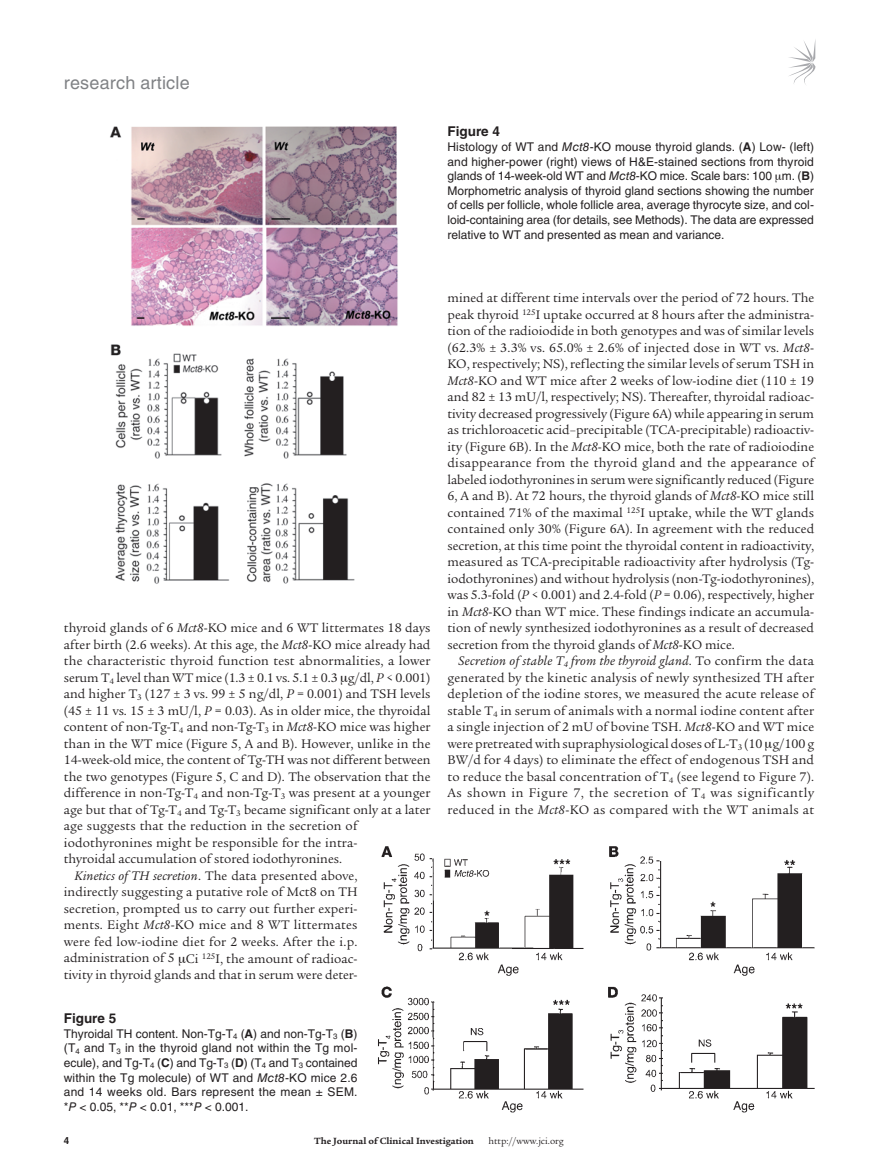
<style>
.page{position:relative;width:878px;height:1174px;background:#fff}
.page>*{position:absolute;margin:0;border:0;box-sizing:border-box;transform-origin:0 0}
.t1{font:18px "Helvetica LT Std";letter-spacing:.01em;color:#808285}
.t2{font:13.5px/16.5px "Legacy Serif Std";letter-spacing:.005em;color:#231f20;text-align:justify}
.t3{font:700 13.5px "Helvetica LT Std";color:#231f20}
.t4{font:12px/14.7px "Helvetica LT Std";color:#231f20;text-align:justify}
.t5{font:700 9.75px "Legacy Serif Std";color:#231f20}
.t6{font:9.75px "Legacy Serif Std";color:#231f20}
.s1{font-style:italic}
.s2{font-weight:700}
</style>
<div class="page">
<svg style="left:789px;top:41px;width:26px;height:44px"></svg>
<img style="left:110px;top:126px;width:288px;height:458px">
<img style="left:378px;top:846px;width:437px;height:267px">
<h1 class="t1" style="left:64px;top:72px;width:127px">research article</h1>
<p class="t3" style="left:447px;top:123px;width:53px">Figure 4</p>
<p class="t4" style="left:447px;top:139px;width:368px">Histology of WT and <span class="s1">Mct8</span>-KO mouse thyroid glands. (<span class="s2">A</span>) Low- (left) and higher-power (right) views of H&amp;E-stained sections from thyroid glands of 14-week-old WT and <span class="s1">Mct8</span>-KO mice. Scale bars: 100 m. (<span class="s2">B</span>)<br>Morphometric analysis of thyroid gland sections showing the number of cells per follicle, whole follicle area, average thyrocyte size, and col&shy;loid-containing area (for details, see Methods). The data are expressed relative to WT and presented as mean and variance.</p>
<p class="t2" style="left:64px;top:620px;width:368px">thyroid glands of 6 <span class="s1">Mct8</span>-KO mice and 6 WT littermates 18 days</p>
<p class="t2" style="left:64px;top:636px;width:368px">after birth (2.6 weeks). At this age, the <span class="s1">Mct8</span>-KO mice already had</p>
<p class="t2" style="left:64px;top:653px;width:368px">the characteristic thyroid function test abnormalities, a lower</p>
<p class="t2" style="left:64px;top:669px;width:368px">serum T<sub>4</sub> level than WT mice (1.3 ± 0.1 vs. 5.1 ± 0.3 g/dl, <span class="s1">P</span> &lt; 0.001)</p>
<p class="t2" style="left:64px;top:686px;width:368px">and higher T<sub>3</sub> (127 ± 3 vs. 99 ± 5 ng/dl, <span class="s1">P</span> = 0.001) and TSH levels</p>
<p class="t2" style="left:64px;top:702px;width:368px">(45 ± 11 vs. 15 ± 3 mU/l, <span class="s1">P</span> = 0.03). As in older mice, the thyroidal</p>
<p class="t2" style="left:64px;top:719px;width:368px">content of non-Tg-T<sub>4</sub> and non-Tg-T<sub>3</sub> in <span class="s1">Mct8</span>-KO mice was higher</p>
<p class="t2" style="left:64px;top:735px;width:368px">than in the WT mice (Figure 5, A and B). However, unlike in the</p>
<p class="t2" style="left:64px;top:752px;width:368px">14-week-old mice, the content of Tg-TH was not different between</p>
<p class="t2" style="left:64px;top:768px;width:368px">the two genotypes (Figure 5, C and D). The observation that the</p>
<p class="t2" style="left:64px;top:785px;width:368px">difference in non-Tg-T<sub>4</sub> and non-Tg-T<sub>3</sub> was present at a younger</p>
<p class="t2" style="left:64px;top:801px;width:368px">age but that of Tg-T<sub>4</sub> and Tg-T<sub>3</sub> became significant only at a later</p>
<p class="t2" style="left:64px;top:818px;width:295px">age suggests that the reduction in the secretion of</p>
<p class="t2" style="left:64px;top:834px;width:295px">iodothyronines might be responsible for the intra-</p>
<p class="t2" style="left:64px;top:851px;width:280px">thyroidal accumulation of stored iodothyronines.</p>
<p class="t2" style="left:74px;top:867px;width:284px"><span class="s1">Kinetics of TH secretion</span>. The data presented above,</p>
<p class="t2" style="left:64px;top:884px;width:295px">indirectly suggesting a putative role of Mct8 on TH</p>
<p class="t2" style="left:64px;top:900px;width:295px">secretion, prompted us to carry out further experi-</p>
<p class="t2" style="left:64px;top:917px;width:295px">ments. Eight <span class="s1">Mct8</span>-KO mice and 8 WT littermates</p>
<p class="t2" style="left:64px;top:933px;width:295px">were fed low-iodine diet for 2 weeks. After the i.p.</p>
<p class="t2" style="left:64px;top:950px;width:295px">administration of 5 Ci <sup>125</sup>I, the amount of radioac-</p>
<p class="t2" style="left:64px;top:966px;width:295px">tivity in thyroid glands and that in serum were deter-</p>
<p class="t3" style="left:64px;top:1010px;width:54px">Figure 5</p>
<p class="t4" style="left:64px;top:1026px;width:295px">Thyroidal TH content. Non-Tg-T<sub>4</sub> (<span class="s2">A</span>) and non-Tg-T<sub>3</sub> (<span class="s2">B</span>) (T<sub>4</sub> and T<sub>3</sub> in the thyroid gland not within the Tg mol&shy;ecule), and Tg-T<sub>4</sub> (<span class="s2">C</span>) and Tg-T<sub>3</sub> (<span class="s2">D</span>) (T<sub>4</sub> and T<sub>3</sub> contained within the Tg molecule) of WT and <span class="s1">Mct8</span>-KO mice 2.6 and 14 weeks old. Bars represent the mean ± SEM. *<span class="s1">P</span> &lt; 0.05, **<span class="s1">P</span> &lt; 0.01, ***<span class="s1">P</span> &lt; 0.001.</p>
<p class="t2" style="left:447px;top:290px;width:368px">mined at different time intervals over the period of 72 hours. The peak thyroid <sup>125</sup>I uptake occurred at 8 hours after the administra&shy;tion of the radioiodide in both genotypes and was of similar levels (62.3% ± 3.3% vs. 65.0% ± 2.6% of injected dose in WT vs. <span class="s1">Mct8</span>- KO, respectively; NS), reflecting the similar levels of serum TSH in <span class="s1">Mct8</span>-KO and WT mice after 2 weeks of low-iodine diet (110 ± 19 and 82 ± 13 mU/l, respectively; NS). Thereafter, thyroidal radioac&shy;tivity decreased progressively (Figure 6A) while appearing in serum as trichloroacetic acid–precipitable (TCA-precipitable) radioactiv&shy;ity (Figure 6B). In the <span class="s1">Mct8</span>-KO mice, both the rate of radioiodine disappearance from the thyroid gland and the appearance of labeled iodothyronines in serum were significantly reduced (Figure 6, A and B). At 72 hours, the thyroid glands of <span class="s1">Mct8</span>-KO mice still contained 71% of the maximal <sup>125</sup>I uptake, while the WT glands contained only 30% (Figure 6A). In agreement with the reduced secretion, at this time point the thyroidal content in radioactivity, measured as TCA-precipitable radioactivity after hydrolysis (Tg&shy;iodothyronines) and without hydrolysis (non-Tg-iodothyronines), was 5.3-fold (<span class="s1">P</span> &lt; 0.001) and 2.4-fold (<span class="s1">P</span> = 0.06), respectively, higher in <span class="s1">Mct8</span>-KO than WT mice. These findings indicate an accumula&shy;tion of newly synthesized iodothyronines as a result of decreased secretion from the thyroid glands of <span class="s1">Mct8</span>-KO mice.</p>
<p class="t2" style="left:447px;top:653px;width:368px;text-indent:11px"><span class="s1">Secretion of stable T</span><sub>4</sub> <span class="s1">from the thyroid gland</span>. To confirm the data generated by the kinetic analysis of newly synthesized TH after depletion of the iodine stores, we measured the acute release of stable T<sub>4</sub> in serum of animals with a normal iodine content after a single injection of 2 mU of bovine TSH. <span class="s1">Mct8</span>-KO and WT mice were pretreated with supraphysiological doses of L-T<sub>3</sub> (10 g/100 g BW/d for 4 days) to eliminate the effect of endogenous TSH and to reduce the basal concentration of T<sub>4</sub> (see legend to Figure 7).<br>As shown in Figure 7, the secretion of T<sub>4</sub> was significantly reduced in the <span class="s1">Mct8</span>-KO as compared with the WT animals at</p>
<p class="t5" style="left:314px;top:1135px;width:161px">The Journal of Clinical Investigation</p>
<p class="t6" style="left:488px;top:1135px;width:77px">http://www.jci.org</p>
</div>
